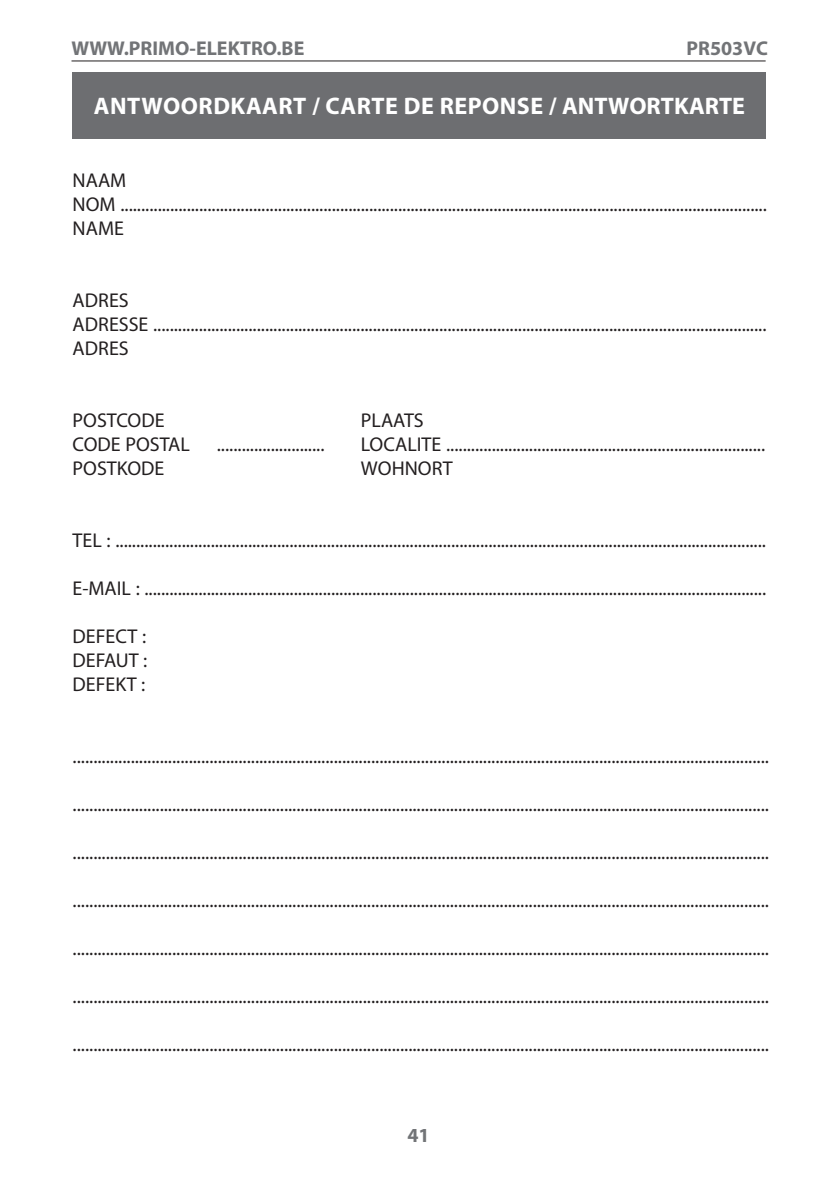
<style>
.page{position:relative;width:840px;height:1191px;background:#fff}
.page>*{position:absolute;margin:0;border:0;box-sizing:border-box;transform-origin:0 0}
.t1{font:700 24px "Myriad Pro";letter-spacing:.02em;color:#fff}
.t2{font:20px/24px "Myriad Pro";color:#231f20}
.t3{font:700 20px "Myriad Pro";color:#727477}
</style>
<div class="page">
<hr style="left:71px;top:60px;width:694px;height:1px;background:#231f20">
<div style="left:73px;top:72px;width:692px;height:67px;background:#6d6e71"></div>
<p class="t3" style="left:71px;top:38px;width:234px">WWW.PRIMO-ELEKTRO.BE</p>
<p class="t3" style="left:686px;top:38px;width:83px">PR503VC</p>
<p class="t1" style="left:94px;top:94px;width:652px">ANTWOORDKAART / CARTE DE REPONSE / ANTWORTKARTE</p>
<p class="t2" style="left:73px;top:169px;width:695px">NAAM<br>NOM ............................................................................................................................................................<br>NAME</p>
<p class="t2" style="left:73px;top:289px;width:695px">ADRES<br>ADRESSE ....................................................................................................................................................<br>ADRES</p>
<p class="t2" style="left:73px;top:409px;width:93px">POSTCODE</p>
<p class="t2" style="left:361px;top:409px;width:64px">PLAATS</p>
<p class="t2" style="left:73px;top:433px;width:119px">CODE POSTAL</p>
<p class="t2" style="left:217px;top:433px;width:109px">..........................</p>
<p class="t2" style="left:361px;top:433px;width:405px">LOCALITE .............................................................................</p>
<p class="t2" style="left:73px;top:457px;width:93px">POSTKODE</p>
<p class="t2" style="left:361px;top:457px;width:93px">WOHNORT</p>
<p class="t2" style="left:73px;top:529px;width:694px">TEL : .............................................................................................................................................................</p>
<p class="t2" style="left:73px;top:577px;width:694px">E-MAIL : ......................................................................................................................................................</p>
<p class="t2" style="left:73px;top:625px;width:76px;text-align:justify">DEFECT :<br>DEFAUT :<br>DEFEKT :</p>
<p class="t2" style="left:73px;top:745px;width:697px">........................................................................................................................................................................</p>
<p class="t2" style="left:73px;top:793px;width:697px">........................................................................................................................................................................</p>
<p class="t2" style="left:73px;top:841px;width:697px">........................................................................................................................................................................</p>
<p class="t2" style="left:73px;top:889px;width:697px">........................................................................................................................................................................</p>
<p class="t2" style="left:73px;top:937px;width:697px">........................................................................................................................................................................</p>
<p class="t2" style="left:73px;top:985px;width:697px">........................................................................................................................................................................</p>
<p class="t2" style="left:73px;top:1033px;width:697px">........................................................................................................................................................................</p>
<p class="t3" style="left:407px;top:1125px;width:24px">41</p>
</div>
